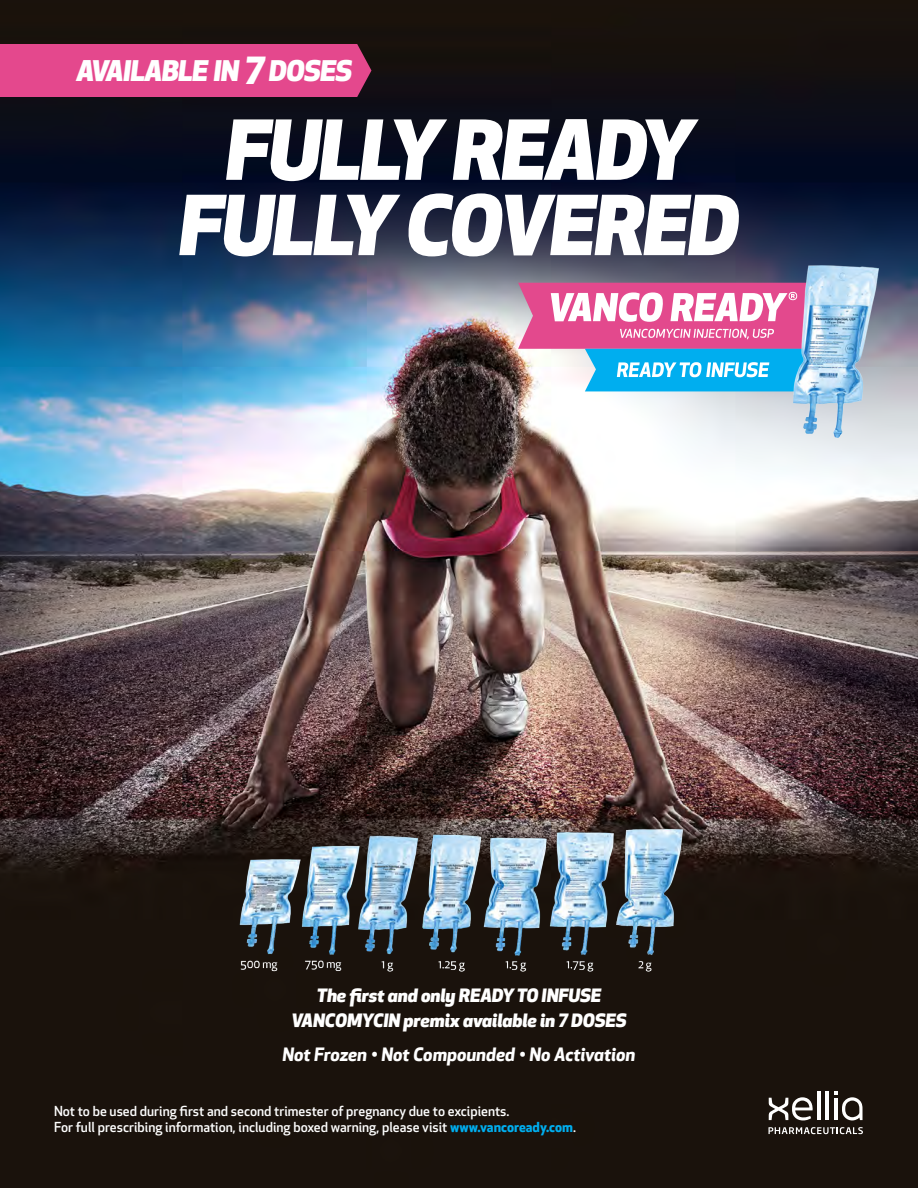
<style>
.page{position:relative;width:918px;height:1188px;background:#fff}
.page>*{position:absolute;margin:0;border:0;box-sizing:border-box;transform-origin:0 0}
.t1{font:italic 800 80.55px/75.3px "Apex New";letter-spacing:-.02em;color:#fff;text-align:center}
.t2{font:italic 800 27.75px "Apex New";letter-spacing:-.02em;color:#fff}
.t3{font:italic 800 18px/24.8px "Apex New";color:#fff;text-align:center}
.t4{font:italic 700 18px "Apex New";color:#fff}
.t5{font:500 13.5px/16.2px "Apex New";color:#fff}
.t6{font:700 12.15px "Apex New";color:#fff}
.s1{font-size:36.6px}
.s2{font-weight:700;color:#00aeef}
</style>
<div class="page">
<img style="left:0;top:0;width:918px;height:1188px">
<img style="left:235px;top:828px;width:453px;height:147px">
<div style="left:0;top:44px;width:371px;height:53px;background:#e4488d"></div>
<img style="left:793px;top:266px;width:86px;height:171px">
<svg style="left:518px;top:283px;width:332px;height:108px"></svg>
<svg style="left:834px;top:1092px;width:29px;height:28px"></svg>
<hr style="left:834px;top:1098px;width:4px;height:22px;background:#fff">
<hr style="left:826px;top:1092px;width:3px;height:28px;background:#fff">
<hr style="left:817px;top:1092px;width:3px;height:28px;background:#fff">
<svg style="left:768px;top:1127px;width:95px;height:7px"></svg>
<svg style="left:769px;top:1097px;width:44px;height:23px"></svg>
<img style="left:768px;top:1080px;width:4px;height:30px">
<h2 class="t2" style="left:76px;top:52px;width:277px">AVAILABLE IN <span class="s1">7</span> DOSES</h2>
<h1 class="t1" style="left:179px;top:110px;width:562px">FULLY READY<br>FULLY COVERED</h1>
<h3 class="t3" style="left:292px;top:983px;width:336px">The first and only READY TO INFUSE<br>VANCOMYCIN premix available in 7 DOSES</h3>
<h3 class="t4" style="left:283px;top:1041px;width:354px">Not Frozen • Not Compounded • No Activation</h3>
<p class="t5" style="left:54px;top:1103px;width:524px">Not to be used during first and second trimester of pregnancy due to excipients.<br>For full prescribing information, including boxed warning, please visit <span class="s2">www.vancoready.com</span>.</p>
<p class="t6" style="left:105px;top:1119px;width:407px">Please see Important Safety Information, including Boxed Warning on reverse.</p>
</div>
